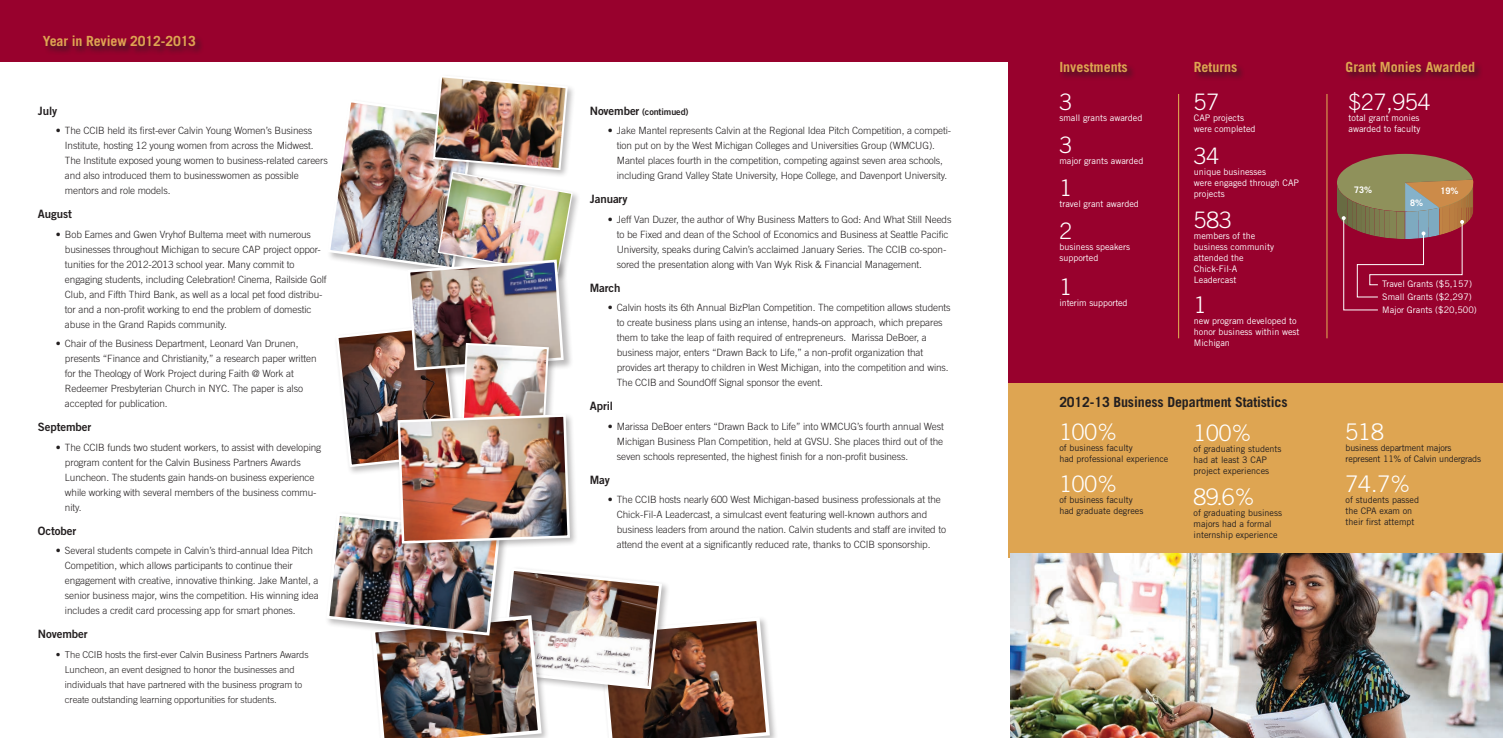
<style>
.page{position:relative;width:1503px;height:738px;background:#fff}
.page>*{position:absolute;margin:0;border:0;box-sizing:border-box;transform-origin:0 0}
.t1{font:300 22.9px "Trade Gothic LT Std";color:#fff}
.Indented_text{font:300 22.7px "Trade Gothic LT Std";color:#fff}
.List_Paragraph{font:700 14px "Trade Gothic LT Std";color:#dea552}
.List_Paragraph-2{font:700 14px "Trade Gothic LT Std";letter-spacing:-.01em;color:#231f20}
.round_up_months{font:11.5px "Trade Gothic LT Std Bd 2";letter-spacing:-.01em;color:#231f20}
.round_up_text{font:300 10px/15px "Trade Gothic LT Std";letter-spacing:-.01em;color:#231f20}
.round_up_text-2{font:300 9.5px/15px "Trade Gothic LT Std";letter-spacing:-.01em;color:#231f20}
.Indented_text-2{font:9px/11px "Trade Gothic LT Std";color:#fff}
.t2{font:9px/11px "Trade Gothic LT Std";color:#231f20}
.t3{font:9px/11px "Trade Gothic LT Std";letter-spacing:-.02em;color:#231f20}
.round_up_months-2{font:9px "Trade Gothic LT Std Bd 2";letter-spacing:-.01em;color:#231f20}
.t4{font:700 9px "Trade Gothic LT Std";color:#fff}
.s1{font-size:11.5px}
</style>
<div class="page">
<div style="left:598px;top:615px;width:180px;height:123px;background:#231f20;opacity:.3"></div>
<div style="left:1008px;top:0;width:495px;height:486px;background:#98012d"></div>
<div style="left:0;top:0;width:1011px;height:62px;background:#98012d"></div>
<div style="left:42px;top:35px;width:163px;height:20px;background:#231f20;opacity:.75"></div>
<div style="left:1345px;top:61px;width:139px;height:20px;background:#231f20;opacity:.75"></div>
<div style="left:1059px;top:61px;width:78px;height:20px;background:#231f20;opacity:.75"></div>
<div style="left:1194px;top:61px;width:52px;height:20px;background:#231f20;opacity:.75"></div>
<hr style="left:1178px;top:94px;width:1px;height:244px;background:#dea552">
<div style="left:1008px;top:383px;width:495px;height:175px;background:#dea552"></div>
<img style="left:1010px;top:553px;width:493px;height:185px">
<img style="left:327px;top:77px;width:445px;height:661px">
<hr style="left:1326px;top:94px;width:2px;height:244px;background:#dea552">
<svg style="left:1337px;top:154px;width:137px;height:157px"></svg>
<p class="List_Paragraph" style="left:43px;top:33px;width:155px">Year in Review 2012-2013</p>
<p class="round_up_months" style="left:38px;top:104px;width:21px">July</p>
<p class="round_up_text" style="left:65px;top:123px;width:264px;text-indent:-9px">• The CCIB held its first-ever Calvin Young Women’s Business Institute, hosting 12 young women from across the Midwest.<br>The Institute exposed young women to business-related careers and also introduced them to businesswomen as possible mentors and role models.</p>
<p class="round_up_months" style="left:38px;top:207px;width:35px">August</p>
<p class="round_up_text" style="left:65px;top:227px;width:263px;text-indent:-9px">• Bob Eames and Gwen Vryhof Bultema meet with numerous businesses throughout Michigan to secure CAP project oppor&shy;tunities for the 2012-2013 school year. Many commit to engaging students, including Celebration! Cinema, Railside Golf Club, and Fifth Third Bank, as well as a local pet food distribu&shy;tor and a non-profit working to end the problem of domestic abuse in the Grand Rapids community.</p>
<p class="round_up_text" style="left:65px;top:336px;width:253px;text-indent:-9px">• Chair of the Business Department, Leonard Van Drunen, presents “Finance and Christianity,” a research paper written for the Theology of Work Project during Faith @ Work at Redeemer Presbyterian Church in NYC. The paper is also accepted for publication.</p>
<p class="round_up_months" style="left:38px;top:420px;width:55px">September</p>
<p class="round_up_text" style="left:65px;top:440px;width:258px;text-indent:-9px">• The CCIB funds two student workers, to assist with developing program content for the Calvin Business Partners Awards Luncheon. The students gain hands-on business experience while working with several members of the business commu&shy;nity.</p>
<p class="round_up_months" style="left:38px;top:524px;width:40px">October</p>
<p class="round_up_text" style="left:65px;top:543px;width:255px;text-indent:-9px">• Several students compete in Calvin’s third-annual Idea Pitch Competition, which allows participants to continue their engagement with creative, innovative thinking. Jake Mantel, a senior business major, wins the competition. His winning idea includes a credit card processing app for smart phones.</p>
<p class="round_up_months" style="left:38px;top:627px;width:51px">November</p>
<p class="round_up_text-2" style="left:65px;top:647px;width:245px;text-indent:-9px">• The CCIB hosts the first-ever Calvin Business Partners Awards Luncheon, an event designed to honor the businesses and individuals that have partnered with the business program to create outstanding learning opportunities for students.</p>
<p class="round_up_months-2" style="left:590px;top:106px;width:100px"><span class="s1">November</span> (contimued)</p>
<p class="round_up_text" style="left:617px;top:123px;width:336px;text-indent:-9px">• Jake Mantel represents Calvin at the Regional Idea Pitch Competition, a competi&shy;tion put on by the West Michigan Colleges and Universities Group (WMCUG).<br>Mantel places fourth in the competition, competing against seven area schools, including Grand Valley State University, Hope College, and Davenport University.</p>
<p class="round_up_months" style="left:590px;top:192px;width:39px">January</p>
<p class="round_up_text" style="left:617px;top:212px;width:336px;text-indent:-9px">• Jeff Van Duzer, the author of Why Business Matters to God: And What Still Needs to be Fixed and dean of the School of Economics and Business at Seattle Pacific University, speaks during Calvin’s acclaimed January Series. The CCIB co-spon&shy;sored the presentation along with Van Wyk Risk &amp; Financial Management.</p>
<p class="round_up_months" style="left:590px;top:281px;width:32px">March</p>
<p class="round_up_text" style="left:617px;top:300px;width:335px;text-indent:-9px">• Calvin hosts its 6th Annual BizPlan Competition. The competition allows students to create business plans using an intense, hands-on approach, which prepares them to take the leap of faith required of entrepreneurs. Marissa DeBoer, a business major, enters “Drawn Back to Life,” a non-profit organization that provides art therapy to children in West Michigan, into the competition and wins.<br>The CCIB and SoundOff Signal sponsor the event.</p>
<p class="round_up_months" style="left:590px;top:399px;width:25px">April</p>
<p class="round_up_text" style="left:617px;top:419px;width:329px;text-align:justify;text-indent:-9px">• Marissa DeBoer enters “Drawn Back to Life” into WMCUG’s fourth annual West Michigan Business Plan Competition, held at GVSU. She places third out of the seven schools represented, the highest finish for a non-profit business.</p>
<p class="round_up_months" style="left:590px;top:473px;width:22px">May</p>
<p class="round_up_text" style="left:617px;top:492px;width:331px;text-indent:-9px">• The CCIB hosts nearly 600 West Michigan-based business professionals at the Chick-Fil-A Leadercast, a simulcast event featuring well-known authors and business leaders from around the nation. Calvin students and staff are invited to attend the event at a significantly reduced rate, thanks to CCIB sponsorship.</p>
<p class="List_Paragraph" style="left:1059px;top:58px;width:70px">Investments</p>
<p class="List_Paragraph" style="left:1194px;top:58px;width:45px">Returns</p>
<p class="List_Paragraph" style="left:1346px;top:58px;width:131px">Grant Monies Awarded</p>
<p class="Indented_text" style="left:1059px;top:89px;width:14px">3</p>
<p class="Indented_text-2" style="left:1059px;top:113px;width:84px">small grants awarded</p>
<p class="Indented_text" style="left:1059px;top:132px;width:14px">3</p>
<p class="Indented_text-2" style="left:1059px;top:155px;width:85px">major grants awarded</p>
<p class="Indented_text" style="left:1059px;top:174px;width:14px">1</p>
<p class="Indented_text-2" style="left:1059px;top:198px;width:81px">travel grant awarded</p>
<p class="Indented_text" style="left:1059px;top:217px;width:14px">2</p>
<p class="Indented_text-2" style="left:1059px;top:241px;width:72px">business speakers supported</p>
<p class="Indented_text" style="left:1059px;top:273px;width:14px">1</p>
<p class="Indented_text-2" style="left:1059px;top:297px;width:70px">interim supported</p>
<p class="Indented_text" style="left:1194px;top:89px;width:27px">57</p>
<p class="Indented_text-2" style="left:1194px;top:113px;width:63px">CAP projects were completed</p>
<p class="Indented_text" style="left:1194px;top:143px;width:27px">34</p>
<p class="Indented_text-2" style="left:1194px;top:166px;width:107px">unique businesses<br>were engaged through CAP projects</p>
<p class="Indented_text" style="left:1194px;top:206px;width:39px">583</p>
<p class="Indented_text-2" style="left:1194px;top:230px;width:82px">members of the business community attended the<br>Chick-Fil-A<br>Leadercast</p>
<p class="Indented_text" style="left:1194px;top:292px;width:14px">1</p>
<p class="Indented_text-2" style="left:1194px;top:316px;width:107px">new program developed to honor business within west<br>Michigan</p>
<p class="List_Paragraph-2" style="left:1059px;top:393px;width:230px">2012-13 Business Department Statistics</p>
<p class="Indented_text" style="left:1059px;top:419px;width:60px">100%</p>
<p class="t2" style="left:1059px;top:442px;width:75px">of business faculty</p>
<p class="t2" style="left:1059px;top:453px;width:110px">had professional experience</p>
<p class="Indented_text" style="left:1059px;top:471px;width:60px">100%</p>
<p class="t2" style="left:1059px;top:494px;width:75px">of business faculty</p>
<p class="t2" style="left:1059px;top:505px;width:85px">had graduate degrees</p>
<p class="Indented_text" style="left:1194px;top:419px;width:60px">100%</p>
<p class="t2" style="left:1194px;top:443px;width:89px">of graduating students</p>
<p class="t2" style="left:1194px;top:454px;width:75px">had at least 3 CAP</p>
<p class="t2" style="left:1194px;top:465px;width:77px">project experiences</p>
<p class="t1" style="left:1194px;top:483px;width:63px">89.6%</p>
<p class="t2" style="left:1194px;top:507px;width:90px">of graduating business majors had a formal internship experience</p>
<p class="Indented_text" style="left:1349px;top:89px;width:84px">$27,954</p>
<p class="Indented_text-2" style="left:1349px;top:113px;width:73px">total grant monies awarded to faculty</p>
<p class="t4" style="left:1354px;top:184px;width:20px">73%</p>
<p class="t4" style="left:1440px;top:186px;width:20px">19%</p>
<p class="t4" style="left:1410px;top:197px;width:15px">8%</p>
<p class="Indented_text-2" style="left:1382px;top:278px;width:91px">Travel Grants ($5,157)</p>
<p class="Indented_text-2" style="left:1382px;top:291px;width:91px">Small Grants ($2,297)</p>
<p class="Indented_text-2" style="left:1382px;top:304px;width:96px">Major Grants ($20,500)</p>
<p class="t1" style="left:1346px;top:419px;width:40px">518</p>
<p class="t3" style="left:1346px;top:443px;width:137px">business department majors represent 11% of Calvin undergrads</p>
<p class="t1" style="left:1346px;top:471px;width:66px">74.7%</p>
<p class="t2" style="left:1346px;top:495px;width:75px">of students passed</p>
<p class="t2" style="left:1346px;top:506px;width:68px">the CPA exam on</p>
<p class="t2" style="left:1346px;top:517px;width:70px">their first attempt</p>
</div>
